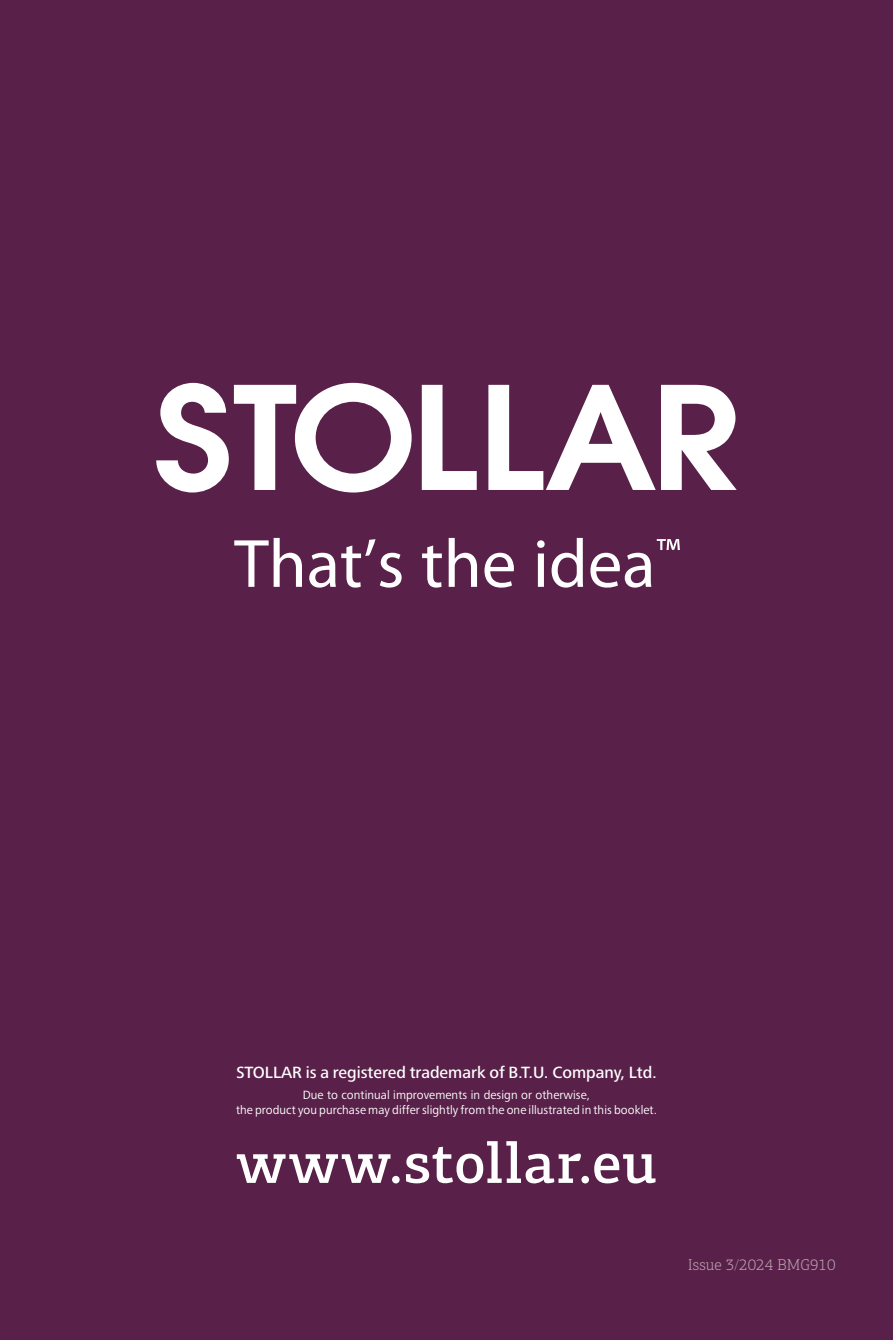
<style>
.page{position:relative;width:893px;height:1340px;background:#fff}
.page>*{position:absolute;margin:0;border:0;box-sizing:border-box;transform-origin:0 0}
.t1{font:500 58.5px "PF Centro Slab Pro";letter-spacing:.01em;color:#fff}
.t2{font:500 16.88px "Frutiger Next LTW1 G";color:#fff}
.t3{font:300 15.75px "PF Centro Slab Pro";color:#baa5af}
.t4{font:12.38px/14.8px "Frutiger Next LTW1 G";letter-spacing:.005em;color:#fff;text-align:center}
</style>
<div class="page">
<div style="left:0;top:0;width:893px;height:1339px;background:#592049"></div>
<svg style="left:234px;top:538px;width:68px;height:49px"></svg>
<svg style="left:309px;top:539px;width:93px;height:48px"></svg>
<svg style="left:422px;top:545px;width:20px;height:42px"></svg>
<svg style="left:449px;top:538px;width:28px;height:49px"></svg>
<svg style="left:484px;top:552px;width:30px;height:35px"></svg>
<svg style="left:537px;top:540px;width:8px;height:47px"></svg>
<svg style="left:551px;top:538px;width:32px;height:49px"></svg>
<svg style="left:590px;top:552px;width:61px;height:35px"></svg>
<svg style="left:657px;top:539px;width:23px;height:11px"></svg>
<svg style="left:422px;top:385px;width:55px;height:105px"></svg>
<svg style="left:488px;top:385px;width:249px;height:105px"></svg>
<svg style="left:156px;top:383px;width:256px;height:109px"></svg>
<h2 class="t2" style="left:236px;top:1062px;width:422px">STOLLAR is a registered trademark of B.T.U. Company, Ltd.</h2>
<p class="t4" style="left:236px;top:1087px;width:423px">Due to continual improvements in design or otherwise,<br>the product you purchase may differ slightly from the one illustrated in this booklet.</p>
<h1 class="t1" style="left:236px;top:1126px;width:422px">www.stollar.eu</h1>
<p class="t3" style="left:688px;top:1255px;width:149px">Issue 3/2024 BMG910</p>
</div>
